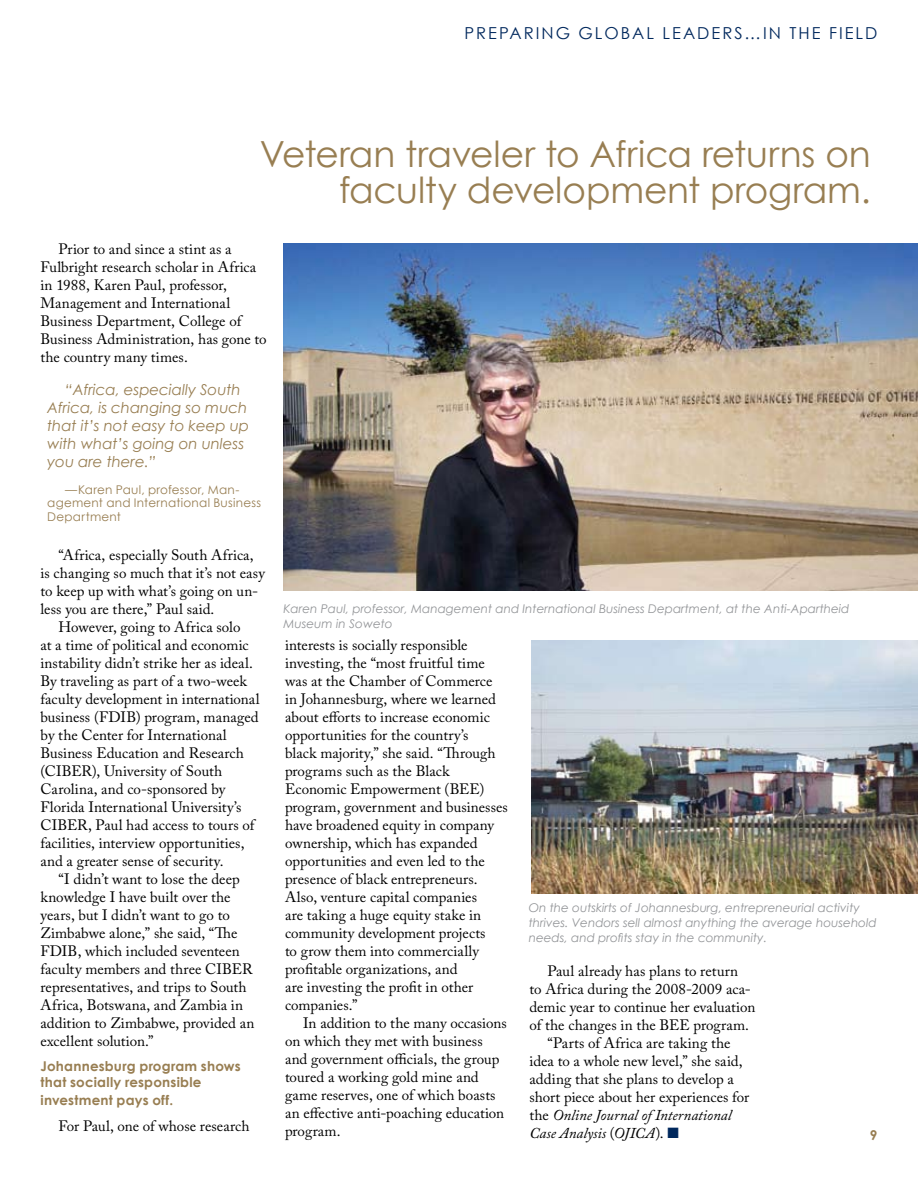
<style>
.page{position:relative;width:918px;height:1188px;background:#fff}
.page>*{position:absolute;margin:0;border:0;box-sizing:border-box;transform-origin:0 0}
.t1{font:36px/36px "Century Gothic";letter-spacing:-.02em;color:#987e52;text-align:right}
.t2{font:16.5px "Century Gothic";letter-spacing:.12em;color:#00285d}
.t3{font:15px/18px "Adobe Caslon Pro";letter-spacing:.005em;color:#000}
.t4{font:italic 15px/18px "Century Gothic";letter-spacing:-.005em;color:#987e52}
.t5{font:italic 15px "Adobe Caslon Pro";color:#000}
.t6{font:700 13.5px/16.5px "Century Gothic";letter-spacing:.015em;color:#987e52}
.t7{font:italic 12px/15px "Century Gothic";color:#939598}
.t8{font:12px/13.5px "Century Gothic";letter-spacing:.015em;color:#987e52}
.s1{font-style:normal}
.s2{color:#00285d}
</style>
<div class="page">
<img style="left:284px;top:243px;width:634px;height:348px">
<img style="left:531px;top:640px;width:387px;height:253px">
<p class="t2" style="left:464px;top:23px;width:385px">Preparing Global Leaders…in the FIELD</p>
<h1 class="t1" style="left:260px;top:136px;width:613px">Veteran traveler to Africa returns on faculty development program.</h1>
<p class="t3" style="left:40px;top:240px;width:228px;text-indent:18px">Prior to and since a stint as a<br>Fulbright research scholar in Africa in 1988, Karen Paul, professor,<br>Management and International<br>Business Department, College of<br>Business Administration, has gone to the country many times.</p>
<p class="t4" style="left:47px;top:380px;width:203px;text-indent:18px">“Africa, especially South<br>Africa, is changing so much that it’s not easy to keep up with what’s going on unless you are there.”</p>
<p class="t8" style="left:47px;top:482px;width:215px;text-indent:18px">—Karen Paul, professor, Man&shy;agement and I nternational Business<br>Department</p>
<p class="t3" style="left:58px;top:546px;width:197px">“Africa, especially South Africa,</p>
<p class="t3" style="left:40px;top:564px;width:226px">is changing so much that it’s not easy</p>
<p class="t3" style="left:40px;top:582px;width:219px">to keep up with what’s going on un-</p>
<p class="t3" style="left:41px;top:600px;width:175px">less you are there,” Paul said.</p>
<p class="t3" style="left:59px;top:618px;width:183px">However, going to Africa solo</p>
<p class="t3" style="left:41px;top:636px;width:210px">at a time of political and economic</p>
<p class="t3" style="left:41px;top:654px;width:214px">instability didn’t strike her as ideal.</p>
<p class="t3" style="left:41px;top:672px;width:208px">By traveling as part of a two-week</p>
<p class="t3" style="left:41px;top:690px;width:221px">faculty development in international</p>
<p class="t3" style="left:41px;top:708px;width:220px">business (FDIB) program, managed</p>
<p class="t3" style="left:41px;top:726px;width:188px">by the Center for International</p>
<p class="t3" style="left:41px;top:744px;width:205px">Business Education and Research</p>
<p class="t3" style="left:41px;top:762px;width:183px">(CIBER), University of South</p>
<p class="t3" style="left:41px;top:780px;width:187px">Carolina, and co-sponsored by</p>
<p class="t3" style="left:41px;top:798px;width:203px">Florida International University’s</p>
<p class="t3" style="left:41px;top:816px;width:215px">CIBER, Paul had access to tours of</p>
<p class="t3" style="left:41px;top:834px;width:206px">facilities, interview opportunities,</p>
<p class="t3" style="left:41px;top:852px;width:185px">and a greater sense of security.</p>
<p class="t3" style="left:59px;top:870px;width:183px">“I didn’t want to lose the deep</p>
<p class="t3" style="left:41px;top:888px;width:192px">knowledge I have built over the</p>
<p class="t3" style="left:41px;top:906px;width:191px">years, but I didn’t want to go to</p>
<p class="t3" style="left:41px;top:924px;width:199px">Zimbabwe alone,” she said, “The</p>
<p class="t3" style="left:41px;top:942px;width:201px">FDIB, which included seventeen</p>
<p class="t3" style="left:41px;top:960px;width:213px">faculty members and three CIBER</p>
<p class="t3" style="left:41px;top:978px;width:208px">representatives, and trips to South</p>
<p class="t3" style="left:41px;top:996px;width:204px">Africa, Botswana, and Zambia in</p>
<p class="t3" style="left:41px;top:1014px;width:216px">addition to Zimbabwe, provided an</p>
<p class="t3" style="left:41px;top:1032px;width:115px">excellent solution.”</p>
<p class="t6" style="left:40px;top:1057px;width:202px">Johannesburg program shows that socially responsible</p>
<p class="t6" style="left:40px;top:1092px;width:134px">investment pays off.</p>
<p class="t3" style="left:58px;top:1117px;width:193px">For Paul, one of whose research</p>
<p class="t7" style="left:284px;top:601px;width:567px">Karen Paul, professor, Management and International Business Department, at the Anti-Apartheid<br>Museum in Soweto</p>
<p class="t3" style="left:285px;top:636px;width:224px">interests is socially responsible investing, the “most fruitful time was at the Chamber of Commerce in Johannesburg, where we learned about efforts to increase economic opportunities for the country’s<br>black majority,” she said. “Through programs such as the Black<br>Economic Empowerment (BEE) program, government and businesses have broadened equity in company ownership, which has expanded opportunities and even led to the presence of black entrepreneurs.<br>Also, venture capital companies<br>are taking a huge equity stake in community development projects<br>to grow them into commercially profitable organizations, and<br>are investing the profit in other companies.”</p>
<p class="t3" style="left:285px;top:1014px;width:223px;text-indent:18px">In addition to the many occasions on which they met with business and government officials, the group toured a working gold mine and game reserves, one of which boasts an effective anti-poaching education program.</p>
<p class="t7" style="left:529px;top:900px;width:350px">On the outskirts of Johannesburg, entrepreneurial activity thrives. Vendors sell almost anything the average household needs, and profits stay in the community.</p>
<p class="t3" style="left:548px;top:961px;width:192px">Paul already has plans to return</p>
<p class="t3" style="left:530px;top:979px;width:223px">to Africa during the 2008-2009 aca-</p>
<p class="t3" style="left:530px;top:997px;width:227px">demic year to continue her evaluation</p>
<p class="t3" style="left:530px;top:1015px;width:221px">of the changes in the BEE program.</p>
<p class="t3" style="left:548px;top:1033px;width:184px">“Parts of Africa are taking the</p>
<p class="t3" style="left:530px;top:1051px;width:215px">idea to a whole new level,” she said,</p>
<p class="t3" style="left:530px;top:1069px;width:206px">adding that she plans to develop a</p>
<p class="t3" style="left:530px;top:1087px;width:221px">short piece about her experiences for</p>
<p class="t5" style="left:530px;top:1106px;width:204px"><span class="s1">the</span> Online Journal of International</p>
<p class="t5" style="left:530px;top:1124px;width:151px">Case Analysis <span class="s1">(</span>OJICA<span class="s1">).</span> <span class="s2">■</span></p>
<p class="t6" style="left:870px;top:1126px;width:9px">9</p>
</div>
